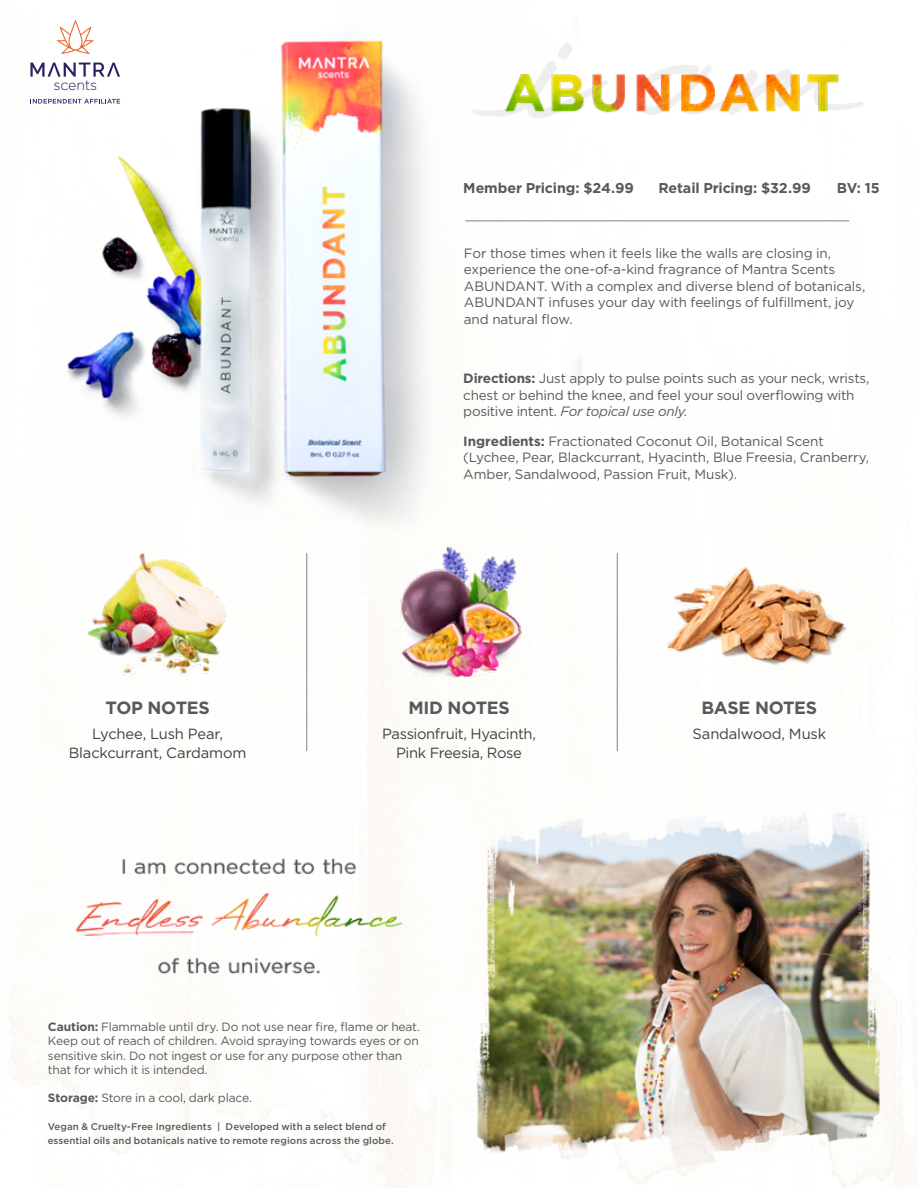
<style>
.page{position:relative;width:918px;height:1188px;background:#fff}
.page>*{position:absolute;margin:0;border:0;box-sizing:border-box;transform-origin:0 0}
.t1{font:700 17.7px "Gotham";letter-spacing:-.015em;color:#58595b}
.t2{font:14.7px/19.4px "Gotham";letter-spacing:-.02em;color:#414042;text-align:center}
.t3{font:700 14.25px "Gotham";letter-spacing:-.01em;color:#58595b}
.t4{font:300 14.25px "Gotham";letter-spacing:-.02em;color:#262262}
.t5{font:13.5px/16.5px "Gotham";letter-spacing:-.015em;color:#58595b}
.t6{font:12px/14.4px "Gotham";letter-spacing:-.015em;color:#58595b}
.t7{font:500 9.75px/13.5px "Gotham";letter-spacing:.005em;color:#58595b}
.s1{font-weight:700}
.s2{font-style:italic}
</style>
<div class="page">
<img style="left:8px;top:40px;width:910px;height:1148px">
<svg style="left:30px;top:63px;width:90px;height:14px"></svg>
<svg style="left:56px;top:19px;width:38px;height:35px"></svg>
<svg style="left:31px;top:99px;width:89px;height:5px"></svg>
<hr style="left:465px;top:220px;width:384px;height:1px;background:#808285">
<hr style="left:306px;top:553px;width:1px;height:198px;background:#808285">
<hr style="left:617px;top:553px;width:1px;height:198px;background:#808285">
<div style="left:435px;top:16px;width:446px;height:114px;background:#fff"></div>
<img style="left:474px;top:64px;width:389px;height:54px">
<img style="left:87px;top:545px;width:141px;height:141px">
<img style="left:386px;top:539px;width:147px;height:147px">
<img style="left:667px;top:539px;width:182px;height:154px">
<p class="t4" style="left:54px;top:78px;width:45px">scents</p>
<p class="t3" style="left:463px;top:180px;width:172px">Member Pricing: $24.99</p>
<p class="t3" style="left:659px;top:180px;width:154px">Retail Pricing: $32.99</p>
<p class="t3" style="left:837px;top:180px;width:44px">BV: 15</p>
<p class="t5" style="left:464px;top:244px;width:403px">For those times when it feels like the walls are closing in, experience the one-of-a-kind fragrance of Mantra Scents ABUNDANT. With a complex and diverse blend of botanicals, ABUNDANT infuses your day with feelings of fulfillment, joy and natural flow.</p>
<p class="t5" style="left:463px;top:370px;width:408px"><span class="s1">Directions:</span> Just apply to pulse points such as your neck, wrists, chest or behind the knee, and feel your soul overflowing with positive intent. <span class="s2">For topical use only.</span></p>
<p class="t5" style="left:463px;top:433px;width:407px"><span class="s1">Ingredients:</span> Fractionated Coconut Oil, Botanical Scent (Lychee, Pear, Blackcurrant, Hyacinth, Blue Freesia, Cranberry,<br>Amber, Sandalwood, Passion Fruit, Musk).</p>
<h1 class="t1" style="left:106px;top:697px;width:106px">TOP NOTES</h1>
<h1 class="t1" style="left:408px;top:697px;width:103px">MID NOTES</h1>
<h1 class="t1" style="left:702px;top:697px;width:117px">BASE NOTES</h1>
<p class="t2" style="left:69px;top:724px;width:179px">Lychee, Lush Pear,<br>Blackcurrant, Cardamom</p>
<p class="t2" style="left:382px;top:724px;width:156px">Passionfruit, Hyacinth,<br>Pink Freesia, Rose</p>
<p class="t2" style="left:693px;top:724px;width:135px">Sandalwood, Musk</p>
<p class="t6" style="left:48px;top:1019px;width:374px"><span class="s1">Caution:</span> Flammable until dry. Do not use near fire, flame or heat.<br>Keep out of reach of children. Avoid spraying towards eyes or on sensitive skin. Do not ingest or use for any purpose other than that for which it is intended.</p>
<p class="t6" style="left:48px;top:1090px;width:206px"><span class="s1">Storage:</span> Store in a cool, dark place.</p>
<p class="t7" style="left:48px;top:1120px;width:347px">Vegan &amp; Cruelty-Free Ingredients | Developed with a select blend of essential oils and botanicals native to remote regions across the globe.</p>
</div>
